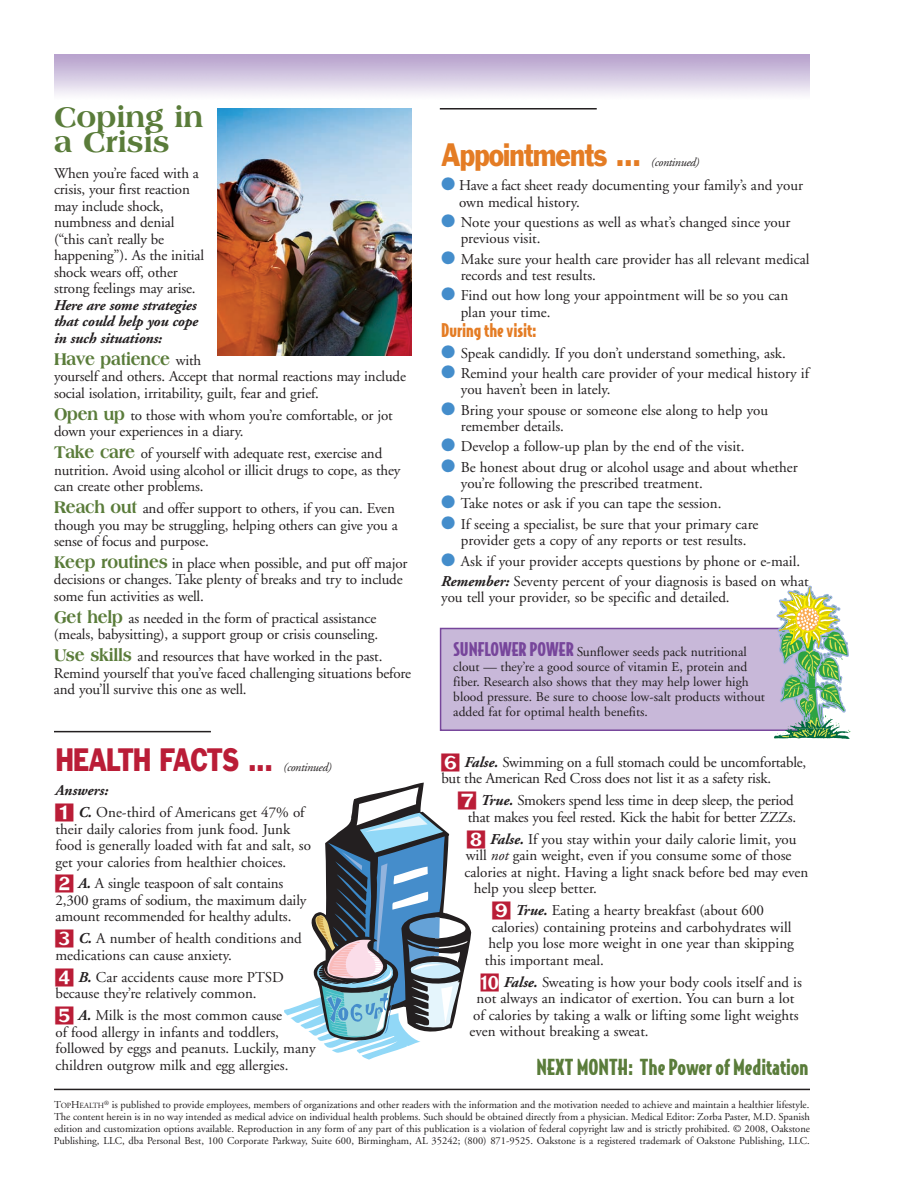
<style>
.page{position:relative;width:918px;height:1188px;background:#fff}
.page>*{position:absolute;margin:0;border:0;box-sizing:border-box;transform-origin:0 0}
.t1{font:800 30px/25.5px "Americana BT";color:#5a7c3a}
.t2{font:30px "Franklin Gothic";letter-spacing:-.035em;color:#e47c24;scale:.84 1}
.t3{font:30px "Franklin Gothic";letter-spacing:-.035em;color:#ba1d37;scale:.8 1}
.t4{font:900 21px "Bodega Sans";color:#5a7c3a}
.t5{font:800 18px "Americana BT";letter-spacing:-.015em;color:#5a7c3a;scale:.9 1}
.t6{font:900 18px "Bodega Sans";color:#e47c24}
.t7{font:15px/16.5px "Adobe Garamond";color:#231f20}
.t8{font:italic 700 15px/16.5px "Adobe Garamond";letter-spacing:-.01em;color:#231f20;text-align:justify}
.t9{font:13.5px/15px "Adobe Garamond";color:#231f20}
.t10{font:italic 12px "Adobe Garamond";letter-spacing:-.025em;color:#231f20}
.t11{font:10.5px/12px "Adobe Garamond";color:#231f20;text-align:justify}
.s1{font-family:"Adobe Garamond";font-weight:400;font-size:15px;color:#231f20}
.s2{font-family:"Americana BT";font-weight:800;font-size:18px;color:#5a7c3a}
.s3{color:#448dcb}
.s4{font-weight:700;font-style:italic}
.s5{font-family:"Bodega Sans";font-weight:900;font-size:18px;color:#77469b}
.s6{font-family:"LTC Figures";font-size:18px;color:#ba1d37}
.s7{font-style:italic}
.s8{font-size:7.8px}
</style>
<div class="page">
<svg style="left:284px;top:783px;width:187px;height:277px"></svg>
<hr style="left:54px;top:1089px;width:756px;height:1px;background:#231f20">
<div style="left:441px;top:629px;width:367px;height:100px;background:#c8b8d9"></div>
<div style="left:440px;top:628px;width:370px;height:103px;border:2px solid #77469b"></div>
<hr style="left:54px;top:731px;width:157px;height:1px;background:#231f20">
<img style="left:218px;top:108px;width:194px;height:248px">
<svg style="left:774px;top:586px;width:76px;height:153px"></svg>
<hr style="left:440px;top:108px;width:157px;height:2px;background:#231f20">
<h1 class="t1" style="left:54px;top:104px;width:151px">Coping in a Crisis</h1>
<p class="t7" style="left:54px;top:166px;width:152px">When you’re faced with a crisis, your first reaction may include shock, numbness and denial (“this can’t really be happening”). As the initial shock wears off, other strong feelings may arise.</p>
<p class="t8" style="left:54px;top:298px;width:146px">Here are some strategies that could help you cope in such situations:</p>
<p class="t5" style="left:54px;top:348px;width:165px">Have patience <span class="s1">with</span></p>
<p class="t7" style="left:54px;top:370px;width:354px">yourself and others. Accept that normal reactions may include social isolation, irritability, guilt, fear and grief.</p>
<p class="t7" style="left:54px;top:408px;width:340px"><span class="s2">Open up</span> to those with whom you’re comfortable, or jot down your experiences in a diary.</p>
<p class="t7" style="left:54px;top:446px;width:348px"><span class="s2">Take care</span> of yourself with adequate rest, exercise and nutrition. Avoid using alcohol or illicit drugs to cope, as they can create other problems.</p>
<p class="t7" style="left:54px;top:501px;width:345px"><span class="s2">Reach out</span> and offer support to others, if you can. Even though you may be struggling, helping others can give you a sense of focus and purpose.</p>
<p class="t7" style="left:54px;top:556px;width:355px"><span class="s2">Keep routines</span> in place when possible, and put off major decisions or changes. Take plenty of breaks and try to include some fun activities as well.</p>
<p class="t7" style="left:54px;top:611px;width:326px"><span class="s2">Get help</span> as needed in the form of practical assistance (meals, babysitting), a support group or crisis counseling.</p>
<p class="t7" style="left:54px;top:650px;width:359px"><span class="s2">Use skills</span> and resources that have worked in the past.<br>Remind yourself that you’ve faced challenging situations before and you’ll survive this one as well.</p>
<h1 class="t2" style="left:441px;top:143px;width:240px">Appointments ...</h1>
<p class="t10" style="left:651px;top:157px;width:50px">(continued)</p>
<p class="t7" style="left:459px;top:178px;width:345px;text-indent:-18px"><span class="s3">●</span> Have a fact sheet ready documenting your family’s and your own medical history.</p>
<p class="t7" style="left:461px;top:215px;width:331px;text-indent:-19px"><span class="s3">●</span> Note your questions as well as what’s changed since your previous visit.</p>
<p class="t7" style="left:461px;top:252px;width:350px;text-indent:-19px"><span class="s3">●</span> Make sure your health care provider has all relevant medical records and test results.</p>
<p class="t7" style="left:461px;top:289px;width:329px;text-indent:-19px"><span class="s3">●</span> Find out how long your appointment will be so you can plan your time.</p>
<p class="t6" style="left:441px;top:321px;width:97px">During the visit:</p>
<p class="t7" style="left:441px;top:346px;width:346px"><span class="s3">●</span> Speak candidly. If you don’t understand something, ask.</p>
<p class="t7" style="left:461px;top:366px;width:350px;text-indent:-20px"><span class="s3">●</span> Remind your health care provider of your medical history if you haven’t been in lately.</p>
<p class="t7" style="left:461px;top:403px;width:309px;text-indent:-20px"><span class="s3">●</span> Bring your spouse or someone else along to help you remember details.</p>
<p class="t7" style="left:441px;top:440px;width:305px"><span class="s3">●</span> Develop a follow-up plan by the end of the visit.</p>
<p class="t7" style="left:461px;top:460px;width:338px;text-indent:-20px"><span class="s3">●</span> Be honest about drug or alcohol usage and about whether you’re following the prescribed treatment.</p>
<p class="t7" style="left:441px;top:497px;width:282px"><span class="s3">●</span> Take notes or ask if you can tape the session.</p>
<p class="t7" style="left:441px;top:517px;width:319px;text-align:center"><span class="s3">●</span> If seeing a specialist, be sure that your primary care provider gets a copy of any reports or test results.</p>
<p class="t7" style="left:441px;top:552px;width:369px;line-height:20.2px"><span class="s3">●</span> Ask if your provider accepts questions by phone or e-mail.<br><span class="s4">Remember:</span> Seventy percent of your diagnosis is based on what</p>
<p class="t7" style="left:441px;top:591px;width:290px">you tell your provider, so be specific and detailed.</p>
<p class="t9" style="left:453px;top:645px;width:313px"><span class="s5">SUNFLOWER POWER</span> Sunflower seeds pack nutritional clout — they’re a good source of vitamin E, protein and fiber. Research also shows that they may help lower high blood pressure. Be sure to choose low-salt products without added fat for optimal health benefits.</p>
<h1 class="t3" style="left:56px;top:748px;width:274px">HEALTH FACTS ...</h1>
<p class="t7" style="left:441px;top:755px;width:366px"><span class="s6">§</span> <span class="s4">False.</span> Swimming on a full stomach could be uncomfortable, but the American Red Cross does not list it as a safety risk.</p>
<p class="t7" style="left:458px;top:794px;width:340px;text-align:right"><span class="s6">¶</span> <span class="s4">True.</span> Smokers spend less time in deep sleep, the period that makes you feel rested. Kick the habit for better ZZZs.</p>
<p class="t7" style="left:467px;top:832px;width:331px"><span class="s6">•</span> <span class="s4">False.</span> If you stay within your daily calorie limit, you</p>
<p class="t7" style="left:466px;top:849px;width:327px">will <span class="s7">not</span> gain weight, even if you consume some of those</p>
<p class="t7" style="left:465px;top:865px;width:345px">calories at night. Having a light snack before bed may even</p>
<p class="t7" style="left:474px;top:882px;width:125px">help you sleep better.</p>
<p class="t7" style="left:492px;top:903px;width:273px"><span class="s6">ª</span> <span class="s4">True.</span> Eating a hearty breakfast (about 600</p>
<p class="t7" style="left:492px;top:920px;width:301px">calories) containing proteins and carbohydrates will</p>
<p class="t7" style="left:488px;top:936px;width:307px">help you lose more weight in one year than skipping</p>
<p class="t7" style="left:485px;top:953px;width:121px">this important meal.</p>
<p class="t7" style="left:481px;top:975px;width:323px"><span class="s6">‚</span> <span class="s4">False.</span> Sweating is how your body cools itself and is</p>
<p class="t7" style="left:477px;top:991px;width:319px">not always an indicator of exertion. You can burn a lot</p>
<p class="t7" style="left:473px;top:1008px;width:327px">of calories by taking a walk or lifting some light weights</p>
<p class="t7" style="left:470px;top:1024px;width:181px">even without breaking a sweat.</p>
<p class="t10" style="left:283px;top:762px;width:50px">(continued)</p>
<p class="t7" style="left:56px;top:781px;width:251px;line-height:21.9px"><span class="s4">Answers:<br></span><span class="s6">¡</span> <span class="s4">C.</span> One-third of Americans get 47% of</p>
<p class="t7" style="left:56px;top:822px;width:257px">their daily calories from junk food. Junk food is generally loaded with fat and salt, so get your calories from healthier choices.</p>
<p class="t7" style="left:56px;top:877px;width:252px"><span class="s6">™</span> <span class="s4">A.</span> A single teaspoon of salt contains<br>2,300 grams of sodium, the maximum daily amount recommended for healthy adults.</p>
<p class="t7" style="left:56px;top:932px;width:248px"><span class="s6">£</span> <span class="s4">C.</span> A number of health conditions and medications can cause anxiety.</p>
<p class="t7" style="left:56px;top:970px;width:230px"><span class="s6">¢</span> <span class="s4">B.</span> Car accidents cause more PTSD because they’re relatively common.</p>
<p class="t7" style="left:56px;top:1008px;width:262px"><span class="s6">∞</span> <span class="s4">A.</span> Milk is the most common cause<br>of food allergy in infants and toddlers, followed by eggs and peanuts. Luckily, many children outgrow milk and egg allergies.</p>
<h2 class="t4" style="left:537px;top:1056px;width:273px">NEXT MONTH: The Power of Meditation</h2>
<p class="t11" style="left:54px;top:1099px;width:758px">T<span class="s8">OP</span>H<span class="s8">EALTH</span><sup>®</sup> is published to provide employees, members of organizations and other readers with the information and the motivation needed to achieve and maintain a healthier lifestyle.<br>The content herein is in no way intended as medical advice on individual health problems. Such should be obtained directly from a physician. Medical Editor: Zorba Paster, M.D. Spanish edition and customization options available. Reproduction in any form of any part of this publication is a violation of federal copyright law and is strictly prohibited. © 2008, Oakstone Publishing, LLC, dba Personal Best, 100 Corporate Parkway, Suite 600, Birmingham, AL 35242; (800) 871-9525. Oakstone is a registered trademark of Oakstone Publishing, LLC.</p>
</div>
